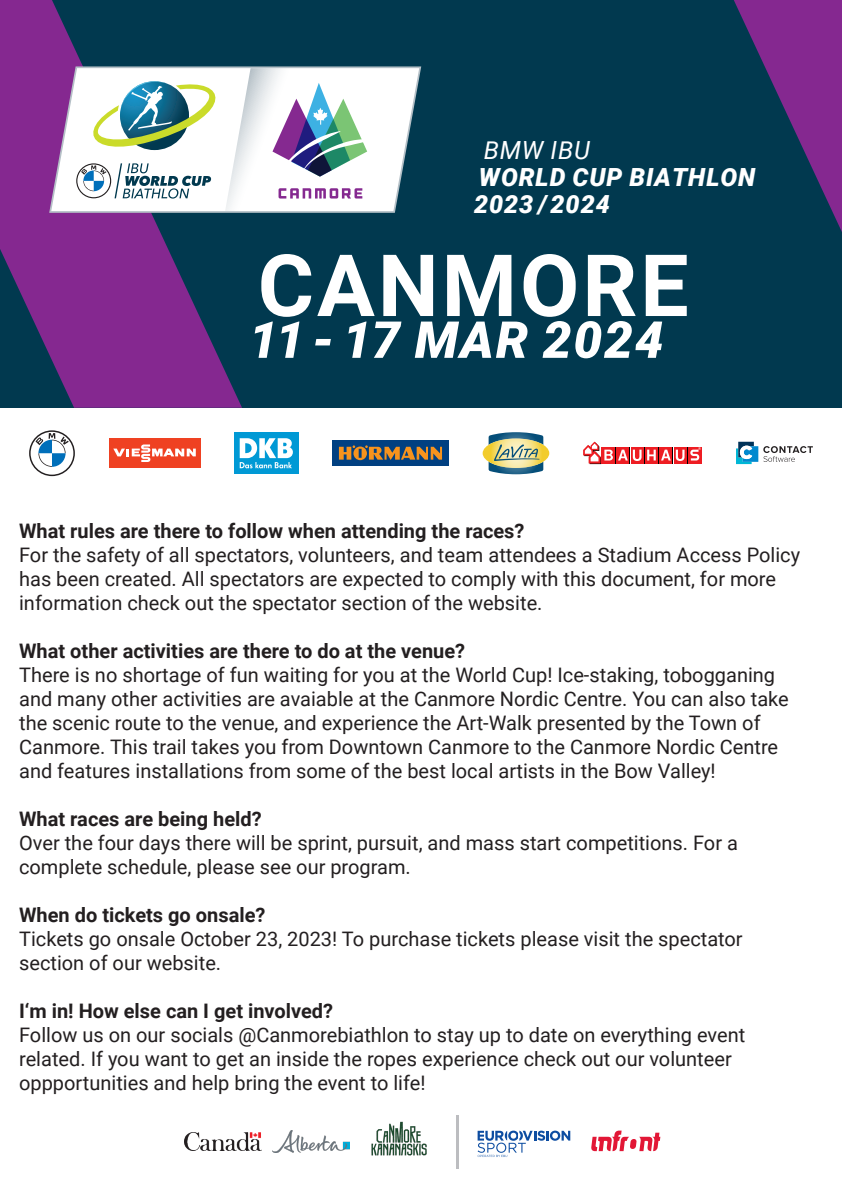
<style>
.page{position:relative;width:842px;height:1191px;background:#fff}
.page>*{position:absolute;margin:0;border:0;box-sizing:border-box;transform-origin:0 0}
.Text_Deutsch{font:700 86px "Roboto";letter-spacing:.035em;color:#fff}
.Text_Deutsch-2{font:italic 900 51px "Roboto";letter-spacing:.035em;color:#fff}
.Text_Deutsch-3{font:italic 900 25px "Roboto";letter-spacing:.035em;color:#fff}
.Text_Deutsch-4{font:italic 25px "Roboto";letter-spacing:.035em;color:#fff}
.t1{font:20px/24px "Roboto";color:#231f20}
.t2{font:700 20px "Roboto";color:#231f20}
</style>
<div class="page">
<div style="left:0;top:0;width:842px;height:408px;background:#01394f"></div>
<svg style="left:0;top:0;width:242px;height:408px;fill:#852890"></svg>
<svg style="left:734px;top:0;width:108px;height:232px"></svg>
<svg style="left:49px;top:66px;width:372px;height:147px;background:#9f83b1"></svg>
<svg style="left:71px;top:68px;width:348px;height:143px;background:#d5dddf"></svg>
<img style="left:184px;top:1132px;width:78px;height:18px">
<img style="left:272px;top:1130px;width:78px;height:22px">
<img style="left:371px;top:1121px;width:56px;height:35px">
<hr style="left:456px;top:1115px;width:3px;height:53px;background:#bcbdc0">
<svg style="left:591px;top:1130px;width:69px;height:21px"></svg>
<svg style="left:478px;top:1130px;width:92px;height:27px"></svg>
<div style="left:109px;top:438px;width:91px;height:30px;background:#ef4122"></div>
<svg style="left:113px;top:444px;width:83px;height:18px"></svg>
<svg style="left:646px;top:448px;width:13px;height:16px"></svg>
<div style="left:632px;top:448px;width:12px;height:16px;background:#ee1d23"></div>
<div style="left:675px;top:448px;width:12px;height:16px;background:#ee1d23"></div>
<svg style="left:660px;top:448px;width:13px;height:16px"></svg>
<div style="left:689px;top:448px;width:13px;height:16px;background:#ee1d23"></div>
<div style="left:645px;top:447px;width:13px;height:16px;background:#ee1d23"></div>
<svg style="left:641px;top:447px;width:2px;height:12px"></svg>
<svg style="left:674px;top:447px;width:12px;height:16px"></svg>
<svg style="left:583px;top:442px;width:58px;height:22px"></svg>
<div style="left:659px;top:447px;width:13px;height:16px;background:#ee1d23"></div>
<svg style="left:647px;top:449px;width:37px;height:12px"></svg>
<svg style="left:688px;top:447px;width:10px;height:16px"></svg>
<svg style="left:690px;top:447px;width:11px;height:13px"></svg>
<div style="left:332px;top:440px;width:117px;height:26px;background:#014081"></div>
<svg style="left:339px;top:445px;width:103px;height:15px"></svg>
<div style="left:234px;top:433px;width:64px;height:41px;background:#0099d5"></div>
<svg style="left:240px;top:438px;width:53px;height:30px"></svg>
<svg style="left:29px;top:430px;width:46px;height:46px"></svg>
<svg style="left:736px;top:442px;width:77px;height:22px"></svg>
<svg style="left:483px;top:432px;width:66px;height:42px;background:#a8b595"></svg>
<p class="Text_Deutsch-4" style="left:484px;top:133px;width:108px">BMW IBU</p>
<p class="Text_Deutsch-3" style="left:479px;top:160px;width:278px">WORLD CUP BIATHLON</p>
<p class="Text_Deutsch-3" style="left:474px;top:187px;width:137px">2023 / 2024</p>
<p class="Text_Deutsch" style="left:258px;top:225px;width:432px">CANMORE</p>
<p class="Text_Deutsch-2" style="left:249px;top:304px;width:416px">11 - 17 MAR 2024</p>
<p class="t2" style="left:19px;top:517px;width:507px">What rules are there to follow when attending the races?</p>
<p class="t1" style="left:19px;top:542px;width:782px">For the safety of all spectators, volunteers, and team attendees a Stadium Access Policy has been created. All spectators are expected to comply with this document, for more information check out the spectator section of the website.</p>
<p class="t2" style="left:19px;top:637px;width:448px">What other activities are there to do at the venue?</p>
<p class="t1" style="left:19px;top:662px;width:771px">There is no shortage of fun waiting for you at the World Cup! Ice-staking, tobogganing and many other activities are avaiable at the Canmore Nordic Centre. You can also take the scenic route to the venue, and experience the Art-Walk presented by the Town of Canmore. This trail takes you from Downtown Canmore to the Canmore Nordic Centre and features installations from some of the best local artists in the Bow Valley!</p>
<p class="t2" style="left:19px;top:805px;width:244px">What races are being held?</p>
<p class="t1" style="left:19px;top:830px;width:720px">Over the four days there will be sprint, pursuit, and mass start competitions. For a complete schedule, please see our program.</p>
<p class="t2" style="left:19px;top:901px;width:248px">When do tickets go onsale?</p>
<p class="t1" style="left:19px;top:926px;width:725px">Tickets go onsale October 23, 2023! To purchase tickets please visit the spectator section of our website.</p>
<p class="t2" style="left:19px;top:997px;width:316px">I‘m in! How else can I get involved?</p>
<p class="t1" style="left:19px;top:1022px;width:728px">Follow us on our socials @Canmorebiathlon to stay up to date on everything event related. If you want to get an inside the ropes experience check out our volunteer oppportunities and help bring the event to life!</p>
</div>
